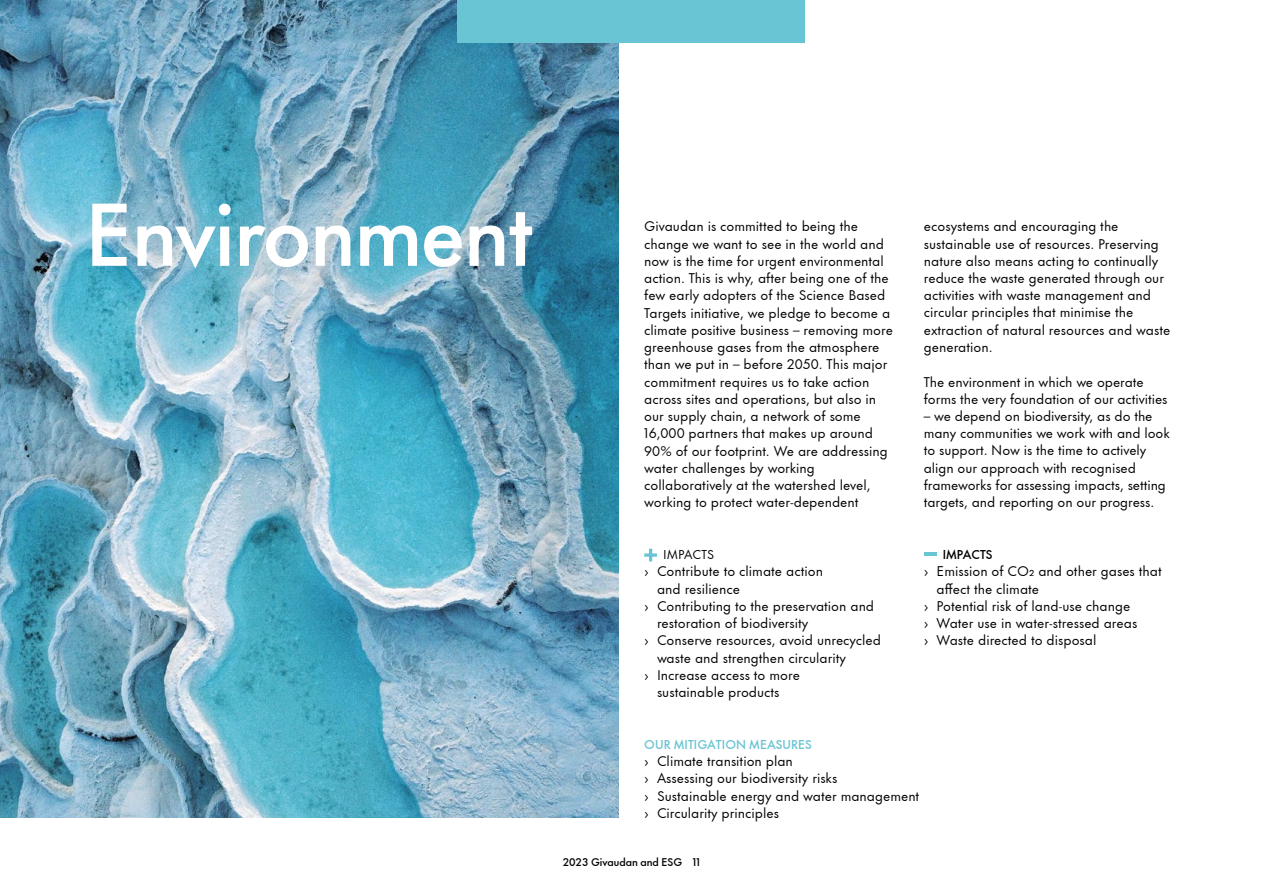
<style>
.page{position:relative;width:1263px;height:893px;background:#fff}
.page>*{position:absolute;margin:0;border:0;box-sizing:border-box;transform-origin:0 0}
.t1{font:500 82.5px "Futura Now Headline";letter-spacing:-.01em;color:#fff}
.t2{font:13.2px/17.2px "Futura Now Text";color:#000}
.t3{font:500 12px "Futura Now Headline";letter-spacing:.01em;color:#69c4d4}
.t4{font:12px "Futura Now Text";letter-spacing:.01em;color:#000}
.t5{font:500 12px "Futura Now Headline";letter-spacing:.01em;color:#000}
.t6{font:500 10.5px "Futura Now Headline";color:#000}
</style>
<div class="page">
<img style="left:0;top:0;width:619px;height:818px">
<svg style="left:644px;top:549px;width:13px;height:12px"></svg>
<svg style="left:924px;top:553px;width:12px;height:3px"></svg>
<div style="left:458px;top:0;width:347px;height:43px;background:#69c4d4"></div>
<h1 class="t1" style="left:85px;top:167px;width:449px">Environment</h1>
<p class="t2" style="left:644px;top:217px;width:250px">Givaudan is committed to being the change we want to see in the world and now is the time for urgent environmental action. This is why, after being one of the few early adopters of the Science Based Targets initiative, we pledge to become a climate positive business – removing more greenhouse gases from the atmosphere than we put in – before 2050. This major commitment requires us to take action across sites and operations, but also in our supply chain, a network of some 16,000 partners that makes up around 90% of our footprint. We are addressing water challenges by working collaboratively at the watershed level, working to protect water-dependent</p>
<p class="t2" style="left:924px;top:217px;width:248px">ecosystems and encouraging the sustainable use of resources. Preserving nature also means acting to continually reduce the waste generated through our activities with waste management and circular principles that minimise the extraction of natural resources and waste generation.</p>
<p class="t2" style="left:924px;top:372px;width:245px">The environment in which we operate forms the very foundation of our activities</p>
<p class="t2" style="left:924px;top:406px;width:248px">– we depend on biodiversity, as do the many communities we work with and look to support. Now is the time to actively align our approach with recognised frameworks for assessing impacts, setting targets, and reporting on our progress.</p>
<p class="t4" style="left:663px;top:545px;width:53px">IMPACTS</p>
<p class="t2" style="left:644px;top:562px;width:180px">› Contribute to climate action</p>
<p class="t2" style="left:657px;top:579px;width:85px">and resilience</p>
<p class="t2" style="left:644px;top:596px;width:231px">› Contributing to the preservation and</p>
<p class="t2" style="left:657px;top:614px;width:153px">restoration of biodiversity</p>
<p class="t2" style="left:644px;top:631px;width:238px">› Conserve resources, avoid unrecycled</p>
<p class="t2" style="left:657px;top:648px;width:190px">waste and strengthen circularity</p>
<p class="t2" style="left:644px;top:665px;width:157px">› Increase access to more</p>
<p class="t2" style="left:657px;top:683px;width:124px">sustainable products</p>
<p class="t5" style="left:943px;top:545px;width:51px">IMPACTS</p>
<p class="t2" style="left:924px;top:562px;width:239px">› Emission of CO2 and other gases that</p>
<p class="t2" style="left:936px;top:579px;width:104px">affect the climate</p>
<p class="t2" style="left:924px;top:596px;width:208px">› Potential risk of land-use change</p>
<p class="t2" style="left:924px;top:614px;width:215px">› Water use in water-stressed areas</p>
<p class="t2" style="left:924px;top:631px;width:174px">› Waste directed to disposal</p>
<p class="t3" style="left:644px;top:734px;width:169px">OUR MITIGATION MEASURES</p>
<p class="t2" style="left:644px;top:752px;width:277px">› Climate transition plan<br>› Assessing our biodiversity risks<br>› Sustainable energy and water management › Circularity principles</p>
<p class="t6" style="left:563px;top:853px;width:139px">2023 Givaudan and ESG 11</p>
</div>
